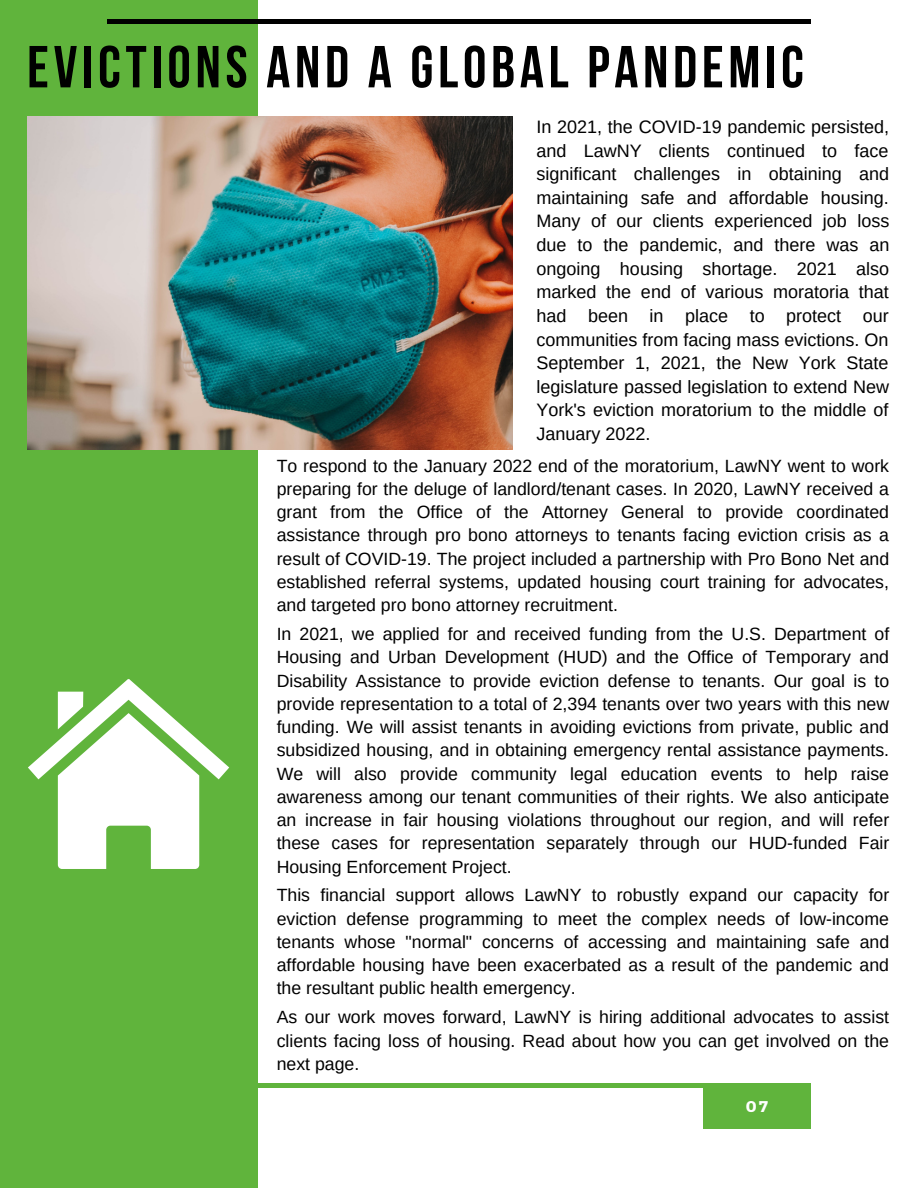
<style>
.page{position:relative;width:918px;height:1188px;background:#fff}
.page>*{position:absolute;margin:0;border:0;box-sizing:border-box;transform-origin:0 0}
.t1{font:700 59.1px "Bebas Neue";letter-spacing:.08em;color:#000}
.t2{font:18px/23.7px "Arimo";color:#000;text-align:justify}
.t3{font:17.7px/23.2px "Arimo";color:#000;text-align:justify}
.t4{font:700 15.6px "Montserrat";color:#fff}
</style>
<div class="page">
<div style="left:703px;top:1084px;width:108px;height:44px;background:#60b43c"></div>
<hr style="left:107px;top:1084px;width:703px;height:3px;background:#60b43c">
<div style="left:0;top:0;width:258px;height:1188px;background:#60b43c"></div>
<hr style="left:107px;top:20px;width:703px;height:3px;background:#000">
<img style="left:27px;top:116px;width:485px;height:333px">
<svg style="left:28px;top:679px;width:201px;height:190px"></svg>
<p class="t1" style="left:27px;top:43px;width:778px">EVICTIONS AND A GLOBAL PANDEMIC</p>
<p class="t2" style="left:537px;top:115px;width:354px">In 2021, the COVID-19 pandemic persisted, and LawNY clients continued to face significant challenges in obtaining and maintaining safe and affordable housing.<br>Many of our clients experienced job loss due to the pandemic, and there was an ongoing housing shortage. 2021 also marked the end of various moratoria that had been in place to protect our communities from facing mass evictions. On September 1, 2021, the New York State legislature passed legislation to extend New York's eviction moratorium to the middle of January 2022.</p>
<p class="t3" style="left:277px;top:454px;width:614px">To respond to the January 2022 end of the moratorium, LawNY went to work preparing for the deluge of landlord/tenant cases. In 2020, LawNY received a grant from the Office of the Attorney General to provide coordinated assistance through pro bono attorneys to tenants facing eviction crisis as a result of COVID-19. The project included a partnership with Pro Bono Net and established referral systems, updated housing court training for advocates, and targeted pro bono attorney recruitment.</p>
<p class="t3" style="left:277px;top:622px;width:614px">In 2021, we applied for and received funding from the U.S. Department of Housing and Urban Development (HUD) and the Office of Temporary and Disability Assistance to provide eviction defense to tenants. Our goal is to provide representation to a total of 2,394 tenants over two years with this new funding. We will assist tenants in avoiding evictions from private, public and subsidized housing, and in obtaining emergency rental assistance payments.<br>We will also provide community legal education events to help raise awareness among our tenant communities of their rights. We also anticipate an increase in fair housing violations throughout our region, and will refer these cases for representation separately through our HUD-funded Fair Housing Enforcement Project.</p>
<p class="t3" style="left:277px;top:884px;width:614px">This financial support allows LawNY to robustly expand our capacity for eviction defense programming to meet the complex needs of low-income tenants whose "normal" concerns of accessing and maintaining safe and affordable housing have been exacerbated as a result of the pandemic and the resultant public health emergency.</p>
<p class="t3" style="left:277px;top:1006px;width:614px">As our work moves forward, LawNY is hiring additional advocates to assist clients facing loss of housing. Read about how you can get involved on the next page.</p>
<p class="t4" style="left:746px;top:1097px;width:24px">07</p>
</div>
